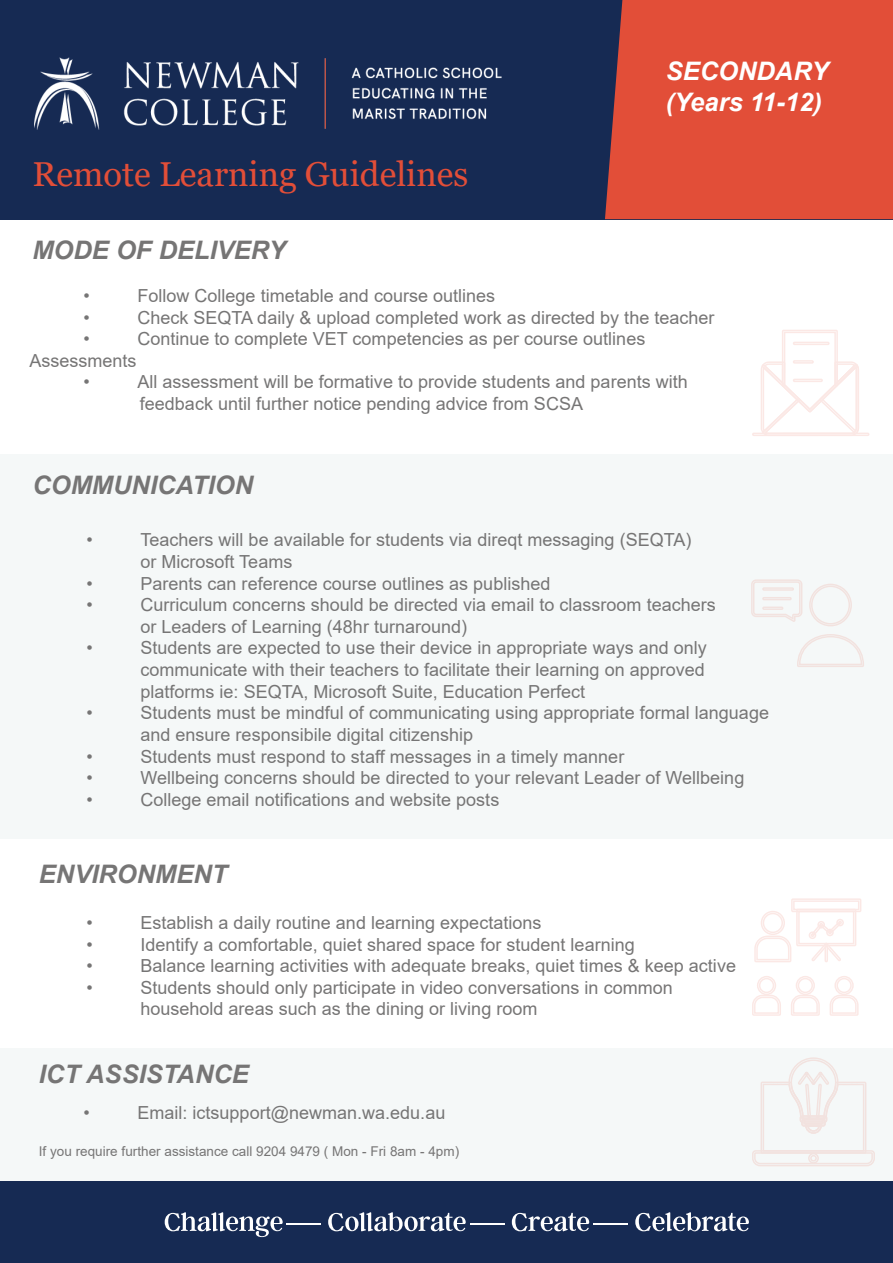
<style>
.page{position:relative;width:893px;height:1263px;background:#fff}
.page>*{position:absolute;margin:0;border:0;box-sizing:border-box;transform-origin:0 0}
.t1{font:34.5px "Georgia";color:#e24e38}
.t2{font:italic 700 25.5px "Arial";color:#767575}
.t3{font:italic 700 25.5px/30.6px "Arial";color:#fff}
.t4{font:18px/21.6px "Arial";color:#767575}
.t5{font:13.5px "Arial";color:#767575}
</style>
<div class="page">
<div style="left:0;top:1048px;width:893px;height:194px;background:#f5f8f8"></div>
<div style="left:0;top:455px;width:893px;height:384px;background:#f5f8f8"></div>
<div style="left:0;top:1181px;width:893px;height:82px;background:#162a53"></div>
<div style="left:0;top:0;width:893px;height:219px;background:#162a53"></div>
<div style="left:605px;top:0;width:288px;height:219px;background:#e24e38"></div>
<svg style="left:165px;top:1212px;width:118px;height:25px"></svg>
<hr style="left:286px;top:1223px;width:35px;height:2px;background:#fff">
<svg style="left:328px;top:1212px;width:138px;height:19px"></svg>
<hr style="left:470px;top:1223px;width:35px;height:2px;background:#fff">
<svg style="left:512px;top:1213px;width:77px;height:18px"></svg>
<hr style="left:593px;top:1223px;width:35px;height:2px;background:#fff">
<svg style="left:635px;top:1212px;width:114px;height:19px"></svg>
<div style="left:752px;top:433px;width:117px;height:3px;border:2px solid #e24e38"></div>
<svg style="left:760px;top:330px;width:100px;height:106px"></svg>
<div style="left:793px;top:342px;width:37px;height:3px;border:2px solid #e24e38"></div>
<div style="left:793px;top:360px;width:21px;height:4px;border:2px solid #e24e38"></div>
<div style="left:793px;top:379px;width:30px;height:3px;border:2px solid #e24e38"></div>
<svg style="left:754px;top:898px;width:107px;height:64px"></svg>
<svg style="left:752px;top:976px;width:29px;height:40px"></svg>
<svg style="left:791px;top:976px;width:29px;height:40px"></svg>
<svg style="left:830px;top:976px;width:29px;height:40px"></svg>
<svg style="left:752px;top:1057px;width:123px;height:109px"></svg>
<svg style="left:751px;top:579px;width:101px;height:47px"></svg>
<svg style="left:797px;top:634px;width:67px;height:33px"></svg>
<img style="left:34px;top:57px;width:468px;height:73px">
<h1 class="t1" style="left:32px;top:153px;width:437px">Remote Learning Guidelines</h1>
<h2 class="t3" style="left:666px;top:57px;width:164px">SECONDARY (Years 11-12)</h2>
<h2 class="t2" style="left:32px;top:233px;width:255px">MODE OF DELIVERY</h2>
<p class="t4" style="left:83px;top:285px;width:8px">•</p>
<p class="t4" style="left:137px;top:285px;width:359px">Follow College timetable and course outlines</p>
<p class="t4" style="left:83px;top:306px;width:8px">•</p>
<p class="t4" style="left:137px;top:306px;width:579px">Check SEQTA daily &amp; upload completed work as directed by the teacher</p>
<p class="t4" style="left:83px;top:328px;width:8px">•</p>
<p class="t4" style="left:137px;top:328px;width:509px">Continue to complete VET competencies as per course outlines</p>
<p class="t4" style="left:29px;top:350px;width:109px;text-align:center">Assessments •</p>
<p class="t4" style="left:137px;top:371px;width:552px">All assessment will be formative to provide students and parents with feedback until further notice pending advice from SCSA</p>
<h2 class="t2" style="left:32px;top:467px;width:222px">COMMUNICATION</h2>
<p class="t4" style="left:86px;top:529px;width:8px">•</p>
<p class="t4" style="left:140px;top:529px;width:553px">Teachers will be available for students via direqt messaging (SEQTA) or Microsoft Teams</p>
<p class="t4" style="left:86px;top:572px;width:8px">•</p>
<p class="t4" style="left:140px;top:572px;width:412px">Parents can reference course outlines as published</p>
<p class="t4" style="left:86px;top:594px;width:8px">•</p>
<p class="t4" style="left:140px;top:594px;width:577px">Curriculum concerns should be directed via email to classroom teachers or Leaders of Learning (48hr turnaround)</p>
<p class="t4" style="left:86px;top:637px;width:8px">•</p>
<p class="t4" style="left:140px;top:637px;width:568px;text-align:justify">Students are expected to use their device in appropriate ways and only communicate with their teachers to facilitate their learning on approved platforms ie: SEQTA, Microsoft Suite, Education Perfect</p>
<p class="t4" style="left:86px;top:702px;width:8px">•</p>
<p class="t4" style="left:140px;top:702px;width:630px">Students must be mindful of communicating using appropriate formal language and ensure responsibile digital citizenship</p>
<p class="t4" style="left:86px;top:745px;width:8px">•</p>
<p class="t4" style="left:140px;top:745px;width:485px">Students must respond to staff messages in a timely manner</p>
<p class="t4" style="left:86px;top:767px;width:8px">•</p>
<p class="t4" style="left:140px;top:767px;width:605px">Wellbeing concerns should be directed to your relevant Leader of Wellbeing</p>
<p class="t4" style="left:86px;top:788px;width:8px">•</p>
<p class="t4" style="left:140px;top:788px;width:360px">College email notifications and website posts</p>
<h2 class="t2" style="left:39px;top:857px;width:190px">ENVIRONMENT</h2>
<p class="t4" style="left:86px;top:912px;width:8px">•</p>
<p class="t4" style="left:140px;top:912px;width:403px">Establish a daily routine and learning expectations</p>
<p class="t4" style="left:86px;top:933px;width:8px">•</p>
<p class="t4" style="left:140px;top:933px;width:496px">Identify a comfortable, quiet shared space for student learning</p>
<p class="t4" style="left:86px;top:955px;width:8px">•</p>
<p class="t4" style="left:140px;top:955px;width:597px">Balance learning activities with adequate breaks, quiet times &amp; keep active</p>
<p class="t4" style="left:86px;top:976px;width:8px">•</p>
<p class="t4" style="left:140px;top:976px;width:534px">Students should only participate in video conversations in common household areas such as the dining or living room</p>
<h2 class="t2" style="left:39px;top:1057px;width:212px">ICT ASSISTANCE</h2>
<p class="t4" style="left:83px;top:1102px;width:8px">•</p>
<p class="t4" style="left:137px;top:1102px;width:309px">Email: ictsupport@newman.wa.edu.au</p>
<p class="t5" style="left:39px;top:1142px;width:422px">If you require further assistance call 9204 9479 ( Mon - Fri 8am - 4pm)</p>
</div>
